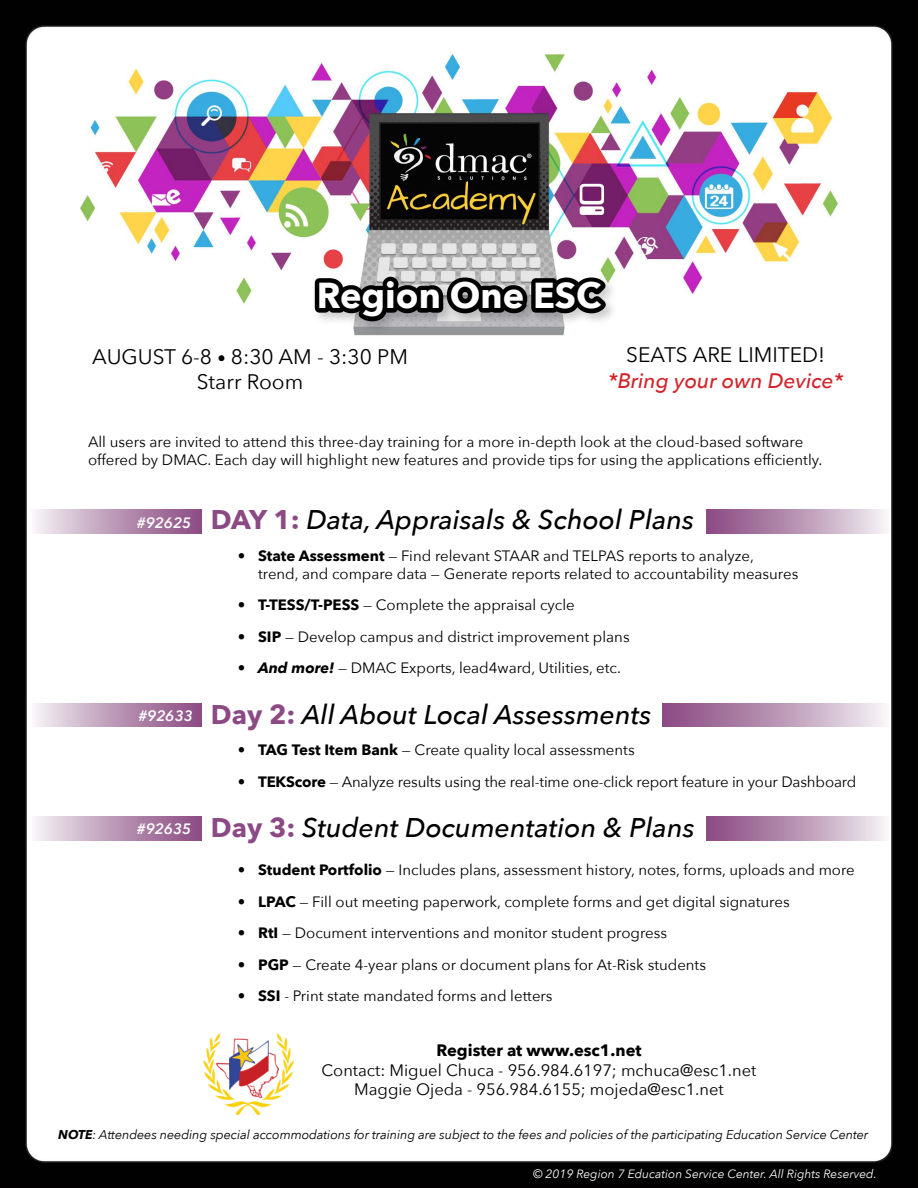
<style>
.page{position:relative;width:918px;height:1188px;background:#fff}
.page>*{position:absolute;margin:0;border:0;box-sizing:border-box;transform-origin:0 0}
.t1{font:700 36px "Avenir Next";color:#fff}
.t2{font:italic 500 27px "Avenir Next";color:#000}
.t3{font:21px/25.2px "Avenir Next";color:#000;text-align:center}
.t4{font:italic 500 21px "Avenir Next";color:#d2232a}
.t5{font:16.5px/19.8px "Avenir Next";color:#000;text-align:center}
.t6{font:700 16.5px "Avenir Next";color:#000}
.t7{font:15px/18px "Avenir Next";color:#000}
.t8{font:italic 600 15px "Avenir Next";color:#fff}
.t9{font:italic 12.75px "Avenir Next";letter-spacing:-.01em;color:#000}
.t10{font:italic 12px "Avenir Next";color:#fff}
.s1{font-size:16.5px}
.s2{font-weight:700;font-style:normal;color:#8c4a84}
.s3{font-weight:700}
.s4{font-weight:700;font-style:italic}
</style>
<div class="page">
<img style="left:0;top:0;width:918px;height:1188px">
<div style="left:311px;top:274px;width:307px;height:60px;background:#000;opacity:.2"></div>
<svg style="left:310px;top:269px;width:304px;height:59px"></svg>
<img style="left:204px;top:1033px;width:89px;height:81px">
<div style="left:28px;top:510px;width:174px;height:23px;background:linear-gradient(to right,#f6f4f6,#884780)"></div>
<div style="left:706px;top:510px;width:184px;height:23px;background:linear-gradient(to right,#86447d,#f3eff2)"></div>
<div style="left:28px;top:703px;width:174px;height:24px;background:linear-gradient(to right,#f6f4f6,#884780)"></div>
<div style="left:662px;top:703px;width:228px;height:24px;background:linear-gradient(to right,#86447e,#f3f0f3)"></div>
<div style="left:28px;top:816px;width:174px;height:24px;background:linear-gradient(to right,#f6f4f6,#884780)"></div>
<div style="left:706px;top:816px;width:184px;height:24px;background:linear-gradient(to right,#86447d,#f3eff2)"></div>
<h1 class="t1" style="left:317px;top:264px;width:286px">Region One ESC</h1>
<h3 class="t3" style="left:92px;top:343px;width:317px">AUGUST 6-8 <span class="s1">•</span> 8:30 AM - 3:30 PM<br>Starr Room</h3>
<h3 class="t3" style="left:626px;top:342px;width:200px">SEATS ARE LIMITED!</h3>
<h3 class="t4" style="left:608px;top:362px;width:237px">*Bring your own Device*</h3>
<p class="t7" style="left:88px;top:432px;width:736px">All users are invited to attend this three-day training for a more in-depth look at the cloud-based software offered by DMAC. Each day will highlight new features and provide tips for using the applications efficiently.</p>
<p class="t8" style="left:137px;top:510px;width:56px">#92625</p>
<p class="t8" style="left:138px;top:703px;width:56px">#92633</p>
<p class="t8" style="left:137px;top:816px;width:56px">#92635</p>
<h2 class="t2" style="left:211px;top:497px;width:485px"><span class="s2">DAY 1:</span> Data, Appraisals &amp; School Plans</h2>
<p class="t7" style="left:258px;top:546px;width:542px;text-indent:-20px"><span class="s3">• State Assessment</span> — Find relevant STAAR and TELPAS reports to analyze,<br>trend, and compare data — Generate reports related to accountability measures</p>
<p class="t7" style="left:238px;top:595px;width:338px"><span class="s3">• T-TESS/T-PESS</span> — Complete the appraisal cycle</p>
<p class="t7" style="left:238px;top:627px;width:393px"><span class="s3">• SIP</span> — Develop campus and district improvement plans</p>
<p class="t7" style="left:238px;top:658px;width:385px"><span class="s4">• And more!</span> — DMAC Exports, lead4ward, Utilities, etc.</p>
<h2 class="t2" style="left:211px;top:691px;width:442px"><span class="s2">Day 2:</span> All About Local Assessments</h2>
<p class="t7" style="left:238px;top:740px;width:398px"><span class="s3">• TAG Test Item Bank</span> — Create quality local assessments</p>
<p class="t7" style="left:238px;top:772px;width:620px"><span class="s3">• TEKScore</span> — Analyze results using the real-time one-click report feature in your Dashboard</p>
<h2 class="t2" style="left:211px;top:805px;width:485px"><span class="s2">Day 3:</span> Student Documentation &amp; Plans</h2>
<p class="t7" style="left:238px;top:860px;width:618px"><span class="s3">• Student Portfolio</span> — Includes plans, assessment history, notes, forms, uploads and more</p>
<p class="t7" style="left:238px;top:892px;width:553px"><span class="s3">• LPAC</span> — Fill out meeting paperwork, complete forms and get digital signatures</p>
<p class="t7" style="left:238px;top:923px;width:431px"><span class="s3">• RtI</span> — Document interventions and monitor student progress</p>
<p class="t7" style="left:238px;top:955px;width:470px"><span class="s3">• PGP</span> — Create 4-year plans or document plans for At-Risk students</p>
<p class="t7" style="left:238px;top:986px;width:316px"><span class="s3">• SSI</span> - Print state mandated forms and letters</p>
<p class="t6" style="left:436px;top:1036px;width:207px">Register at www.esc1.net</p>
<p class="t5" style="left:322px;top:1059px;width:436px">Contact: Miguel Chuca - 956.984.6197; mchuca@esc1.net<br>Maggie Ojeda - 956.984.6155; mojeda@esc1.net</p>
<p class="t9" style="left:58px;top:1124px;width:812px"><span class="s3">NOTE</span>: Attendees needing special accommodations for training are subject to the fees and policies of the participating Education Service Center</p>
<p class="t10" style="left:533px;top:1163px;width:345px">© 2019 Region 7 Education Service Center. All Rights Reserved.</p>
</div>
